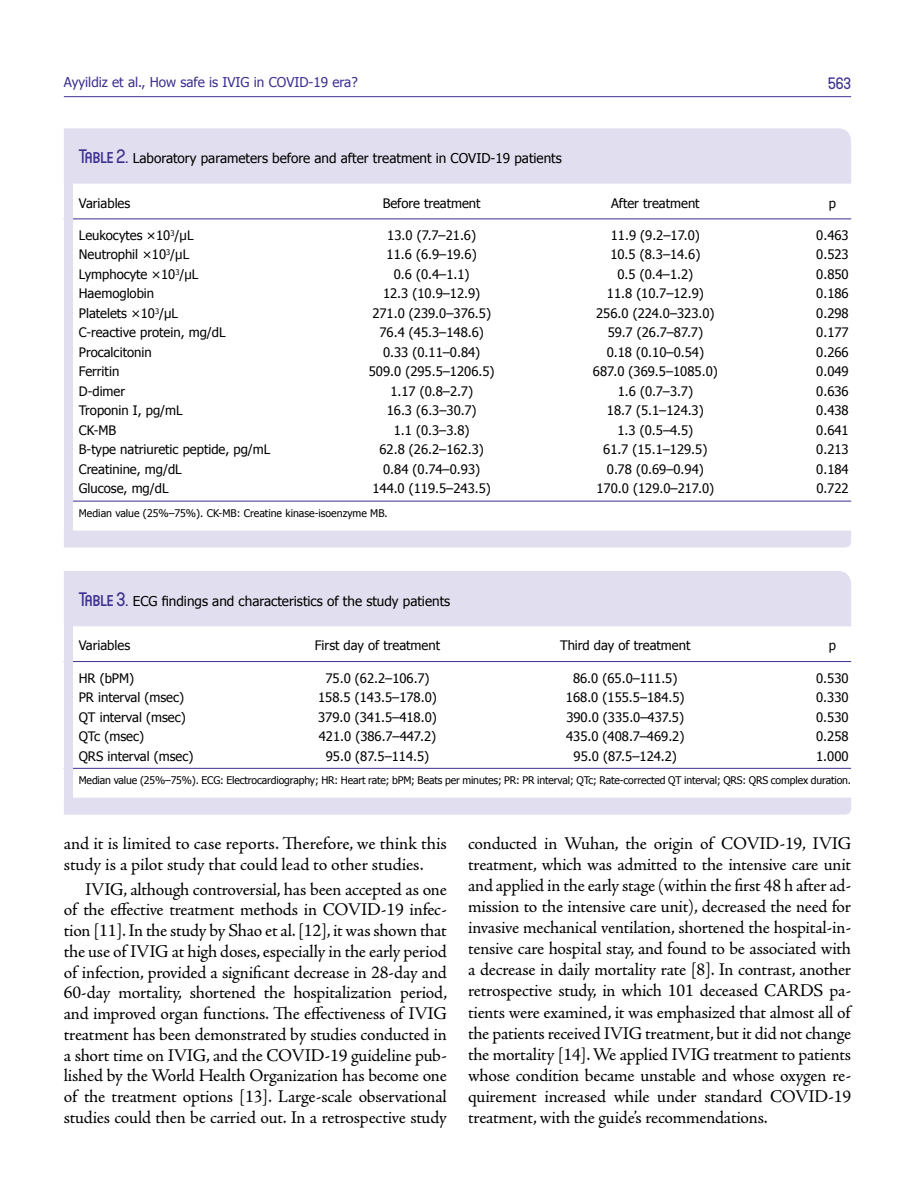
<style>
.page{position:relative;width:915px;height:1191px;background:#fff}
.page>*{position:absolute;margin:0;border:0;box-sizing:border-box;transform-origin:0 0}
.t1{font:18px/21px "Adobe Jenson Pro";letter-spacing:-.01em;color:#000;text-align:justify}
.t2{font:500 16.5px "Circula";color:#3c3091}
.t3{font:13.5px "Tahoma";color:#000}
.t4{font:13.5px "Tahoma";color:#3c3091}
.t5{font:13.05px "Tahoma";color:#000}
.t6{font:10.5px "Tahoma";letter-spacing:-.01em;color:#000}
.s1{font-family:"Circula";font-weight:500;font-size:19.5px;color:#3c3091}
</style>
<div class="page">
<hr style="left:64px;top:96px;width:786px;height:1px;background:#3c3091">
<div style="left:64px;top:530px;width:786px;height:17px;background:#e1dfef"></div>
<div style="left:64px;top:128px;width:786px;height:56px;background:#e1dfef"></div>
<hr style="left:65px;top:501px;width:785px;height:1px;background:#3c3091">
<hr style="left:64px;top:218px;width:786px;height:1px;background:#3c3091">
<div style="left:64px;top:177px;width:8px;height:358px;background:#e1dfef"></div>
<div style="left:64px;top:797px;width:786px;height:17px;background:#e1dfef"></div>
<div style="left:64px;top:571px;width:786px;height:55px;background:#e1dfef"></div>
<hr style="left:64px;top:768px;width:786px;height:1px;background:#3c3091">
<hr style="left:64px;top:661px;width:786px;height:1px;background:#3c3091">
<div style="left:64px;top:620px;width:8px;height:188px;background:#e1dfef"></div>
<p class="t4" style="left:64px;top:73px;width:295px">Ayyildiz et al., How safe is IVIG in COVID-19 era?</p>
<p class="t2" style="left:827px;top:73px;width:24px">563</p>
<p class="t3" style="left:79px;top:150px;width:484px"><span class="s1">Table 2.</span> Laboratory parameters before and after treatment in COVID-19 patients</p>
<p class="t5" style="left:79px;top:195px;width:53px">Variables</p>
<p class="t5" style="left:382px;top:195px;width:99px">Before treatment</p>
<p class="t5" style="left:611px;top:195px;width:90px">After treatment</p>
<p class="t5" style="left:828px;top:195px;width:9px">p</p>
<p class="t5" style="left:79px;top:227px;width:116px">Leukocytes ×10<sup>3</sup>/µL</p>
<p class="t5" style="left:387px;top:227px;width:90px">13.0 (7.7–21.6)</p>
<p class="t5" style="left:610px;top:227px;width:91px">11.9 (9.2–17.0)</p>
<p class="t5" style="left:816px;top:227px;width:34px">0.463</p>
<p class="t5" style="left:79px;top:246px;width:112px">Neutrophil ×10<sup>3</sup>/µL</p>
<p class="t5" style="left:386px;top:246px;width:92px">11.6 (6.9–19.6)</p>
<p class="t5" style="left:610px;top:246px;width:91px">10.5 (8.3–14.6)</p>
<p class="t5" style="left:816px;top:246px;width:34px">0.523</p>
<p class="t5" style="left:79px;top:266px;width:121px">Lymphocyte ×10<sup>3</sup>/µL</p>
<p class="t5" style="left:393px;top:266px;width:77px">0.6 (0.4–1.1)</p>
<p class="t5" style="left:617px;top:266px;width:77px">0.5 (0.4–1.2)</p>
<p class="t5" style="left:816px;top:266px;width:34px">0.850</p>
<p class="t5" style="left:79px;top:285px;width:77px">Haemoglobin</p>
<p class="t5" style="left:383px;top:285px;width:99px">12.3 (10.9–12.9)</p>
<p class="t5" style="left:606px;top:285px;width:98px">11.8 (10.7–12.9)</p>
<p class="t5" style="left:816px;top:285px;width:34px">0.186</p>
<p class="t5" style="left:79px;top:305px;width:101px">Platelets ×10<sup>3</sup>/µL</p>
<p class="t5" style="left:372px;top:305px;width:120px">271.0 (239.0–376.5)</p>
<p class="t5" style="left:596px;top:305px;width:120px">256.0 (224.0–323.0)</p>
<p class="t5" style="left:816px;top:305px;width:34px">0.298</p>
<p class="t5" style="left:79px;top:324px;width:148px">C-reactive protein, mg/dL</p>
<p class="t5" style="left:379px;top:324px;width:106px">76.4 (45.3–148.6)</p>
<p class="t5" style="left:607px;top:324px;width:97px">59.7 (26.7–87.7)</p>
<p class="t5" style="left:816px;top:324px;width:34px">0.177</p>
<p class="t5" style="left:79px;top:344px;width:74px">Procalcitonin</p>
<p class="t5" style="left:383px;top:344px;width:99px">0.33 (0.11–0.84)</p>
<p class="t5" style="left:606px;top:344px;width:99px">0.18 (0.10–0.54)</p>
<p class="t5" style="left:816px;top:344px;width:34px">0.266</p>
<p class="t5" style="left:79px;top:363px;width:42px">Ferritin</p>
<p class="t5" style="left:368px;top:363px;width:127px">509.0 (295.5–1206.5)</p>
<p class="t5" style="left:592px;top:363px;width:126px">687.0 (369.5–1085.0)</p>
<p class="t5" style="left:816px;top:363px;width:34px">0.049</p>
<p class="t5" style="left:79px;top:383px;width:48px">D-dimer</p>
<p class="t5" style="left:390px;top:383px;width:84px">1.17 (0.8–2.7)</p>
<p class="t5" style="left:617px;top:383px;width:77px">1.6 (0.7–3.7)</p>
<p class="t5" style="left:816px;top:383px;width:34px">0.636</p>
<p class="t5" style="left:79px;top:402px;width:105px">Troponin I, pg/mL</p>
<p class="t5" style="left:386px;top:402px;width:91px">16.3 (6.3–30.7)</p>
<p class="t5" style="left:606px;top:402px;width:98px">18.7 (5.1–124.3)</p>
<p class="t5" style="left:816px;top:402px;width:34px">0.438</p>
<p class="t5" style="left:79px;top:422px;width:39px">CK-MB</p>
<p class="t5" style="left:393px;top:422px;width:77px">1.1 (0.3–3.8)</p>
<p class="t5" style="left:617px;top:422px;width:77px">1.3 (0.5–4.5)</p>
<p class="t5" style="left:816px;top:422px;width:34px">0.641</p>
<p class="t5" style="left:79px;top:441px;width:193px">B-type natriuretic peptide, pg/mL</p>
<p class="t5" style="left:379px;top:441px;width:106px">62.8 (26.2–162.3)</p>
<p class="t5" style="left:603px;top:441px;width:105px">61.7 (15.1–129.5)</p>
<p class="t5" style="left:816px;top:441px;width:34px">0.213</p>
<p class="t5" style="left:79px;top:461px;width:104px">Creatinine, mg/dL</p>
<p class="t5" style="left:383px;top:461px;width:98px">0.84 (0.74–0.93)</p>
<p class="t5" style="left:606px;top:461px;width:98px">0.78 (0.69–0.94)</p>
<p class="t5" style="left:816px;top:461px;width:34px">0.184</p>
<p class="t5" style="left:79px;top:480px;width:91px">Glucose, mg/dL</p>
<p class="t5" style="left:372px;top:480px;width:120px">144.0 (119.5–243.5)</p>
<p class="t5" style="left:596px;top:480px;width:119px">170.0 (129.0–217.0)</p>
<p class="t5" style="left:816px;top:480px;width:34px">0.722</p>
<p class="t6" style="left:79px;top:506px;width:310px">Median value (25%–75%). CK-MB: Creatine kinase-isoenzyme MB.</p>
<p class="t3" style="left:79px;top:592px;width:373px"><span class="s1">Table 3.</span> ECG findings and characteristics of the study patients</p>
<p class="t5" style="left:79px;top:637px;width:53px">Variables</p>
<p class="t5" style="left:315px;top:637px;width:127px">First day of treatment</p>
<p class="t5" style="left:560px;top:637px;width:132px">Third day of treatment</p>
<p class="t5" style="left:828px;top:637px;width:9px">p</p>
<p class="t5" style="left:79px;top:669px;width:57px">HR (bPM)</p>
<p class="t5" style="left:325px;top:669px;width:105px">75.0 (62.2–106.7)</p>
<p class="t5" style="left:573px;top:669px;width:106px">86.0 (65.0–111.5)</p>
<p class="t5" style="left:815px;top:669px;width:34px">0.530</p>
<p class="t5" style="left:79px;top:689px;width:107px">PR interval (msec)</p>
<p class="t5" style="left:318px;top:689px;width:120px">158.5 (143.5–178.0)</p>
<p class="t5" style="left:565px;top:689px;width:120px">168.0 (155.5–184.5)</p>
<p class="t5" style="left:815px;top:689px;width:34px">0.330</p>
<p class="t5" style="left:79px;top:708px;width:108px">QT interval (msec)</p>
<p class="t5" style="left:318px;top:708px;width:120px">379.0 (341.5–418.0)</p>
<p class="t5" style="left:566px;top:708px;width:119px">390.0 (335.0–437.5)</p>
<p class="t5" style="left:815px;top:708px;width:34px">0.530</p>
<p class="t5" style="left:79px;top:728px;width:67px">QTc (msec)</p>
<p class="t5" style="left:319px;top:728px;width:119px">421.0 (386.7–447.2)</p>
<p class="t5" style="left:566px;top:728px;width:120px">435.0 (408.7–469.2)</p>
<p class="t5" style="left:815px;top:728px;width:34px">0.258</p>
<p class="t5" style="left:79px;top:747px;width:116px">QRS interval (msec)</p>
<p class="t5" style="left:326px;top:747px;width:105px">95.0 (87.5–114.5)</p>
<p class="t5" style="left:573px;top:747px;width:105px">95.0 (87.5–124.2)</p>
<p class="t5" style="left:815px;top:747px;width:34px">1.000</p>
<p class="t6" style="left:79px;top:773px;width:773px">Median value (25%–75%). ECG: Electrocardiography; HR: Heart rate; bPM; Beats per minutes; PR: PR interval; QTc; Rate-corrected QT interval; QRS: QRS complex duration.</p>
<p class="t1" style="left:64px;top:833px;width:384px">and it is limited to case reports. Therefore, we think this study is a pilot study that could lead to other studies.</p>
<p class="t1" style="left:64px;top:879px;width:385px;text-indent:21px">IVIG, although controversial, has been accepted as one of the effective treatment methods in COVID-19 infec&shy;tion [11]. In the study by Shao et al. [12], it was shown that the use of IVIG at high doses, especially in the early period of infection, provided a significant decrease in 28-day and 60-day mortality, shortened the hospitalization period, and improved organ functions. The effectiveness of IVIG treatment has been demonstrated by studies conducted in a short time on IVIG, and the COVID-19 guideline pub&shy;lished by the World Health Organization has become one of the treatment options [13]. Large-scale observational studies could then be carried out. In a retrospective study</p>
<p class="t1" style="left:468px;top:833px;width:384px">conducted in Wuhan, the origin of COVID-19, IVIG treatment, which was admitted to the intensive care unit and applied in the early stage (within the first 48 h after ad&shy;mission to the intensive care unit), decreased the need for invasive mechanical ventilation, shortened the hospital-in&shy;tensive care hospital stay, and found to be associated with a decrease in daily mortality rate [8]. In contrast, another retrospective study, in which 101 deceased CARDS pa&shy;tients were examined, it was emphasized that almost all of the patients received IVIG treatment, but it did not change the mortality [14]. We applied IVIG treatment to patients whose condition became unstable and whose oxygen re&shy;quirement increased while under standard COVID-19 treatment, with the guide’s recommendations.</p>
</div>
